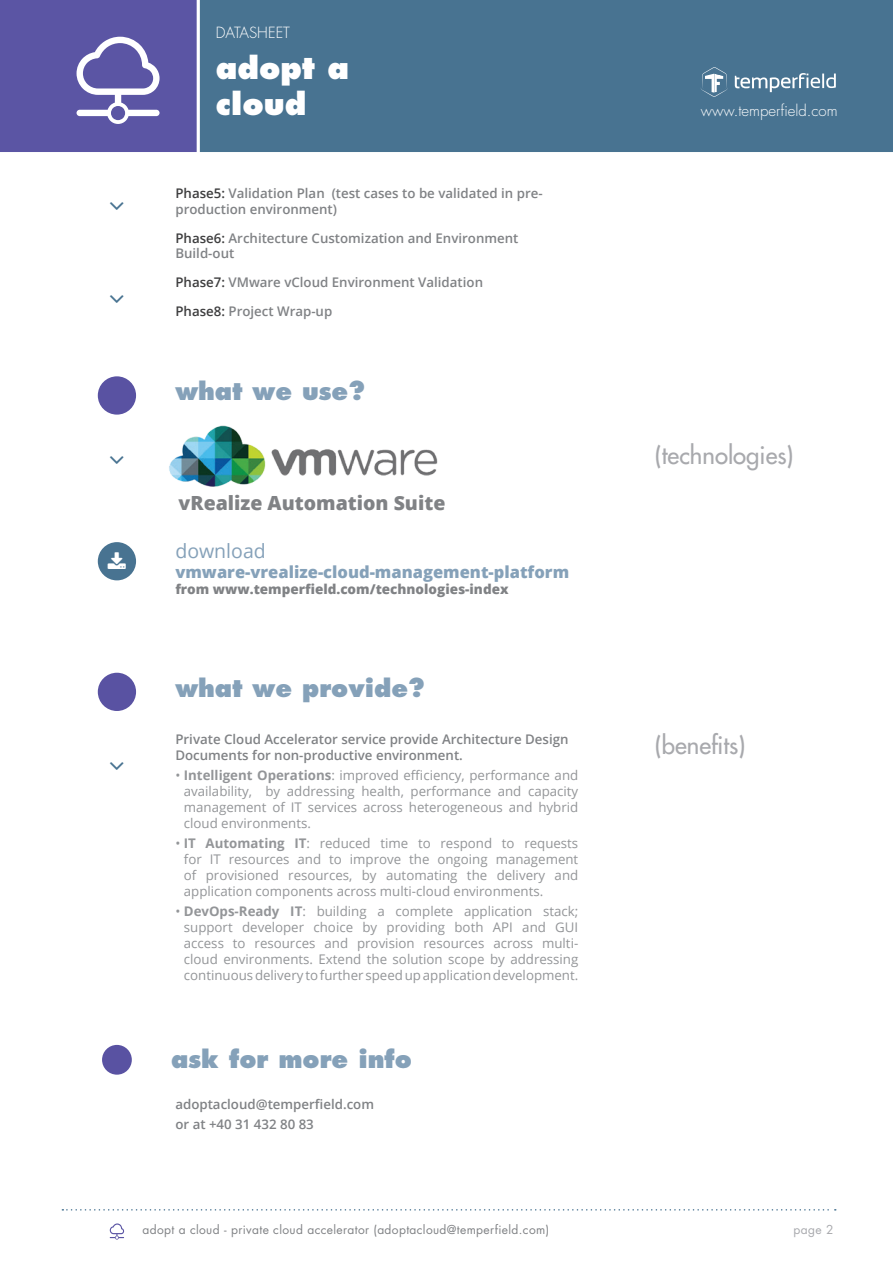
<style>
.page{position:relative;width:893px;height:1263px;background:#fff}
.page>*{position:absolute;margin:0;border:0;box-sizing:border-box;transform-origin:0 0}
.t1{font:800 30px/36px "Futura Std";color:#fff}
.t2{font:800 24px "Futura Std";color:#85a1b9}
.t3{font:500 24px "Futura Std";color:#a8a9ad}
.t4{font:800 19.5px "Open Sans";color:#808285}
.t5{font:19.5px "Open Sans";color:#85a1b9}
.t6{font:800 16.5px "Open Sans";color:#85a1b9}
.t7{font:300 15px "Futura Std";color:#fff}
.t8{font:800 13.5px "Open Sans";color:#808285}
.t9{font:13.35px/15.9px "Open Sans";color:#939598;text-align:justify}
.t10{font:600 13.35px/15.9px "Open Sans";color:#808285}
.t11{font:12px "Futura Std";letter-spacing:.03em;color:#808285}
.t12{font:12px "Futura Std";color:#a8a9ad}
.s1{color:#3e3e3f}
.s2{font-weight:700}
</style>
<div class="page">
<div style="left:200px;top:0;width:693px;height:152px;background:#487391"></div>
<svg style="left:0;top:0;width:197px;height:152px;background:#6560aa"></svg>
<svg style="left:110px;top:1223px;width:14px;height:16px"></svg>
<svg style="left:62px;top:1209px;width:774px;height:1px"></svg>
<svg style="left:735px;top:73px;width:101px;height:19px"></svg>
<svg style="left:701px;top:67px;width:27px;height:30px"></svg>
<div style="left:98px;top:376px;width:38px;height:39px;background:#5952a2;border-radius:50%"></div>
<img style="left:169px;top:425px;width:269px;height:62px">
<div style="left:98px;top:542px;width:38px;height:38px;background:#487391;border-radius:50%"></div>
<div style="left:98px;top:673px;width:38px;height:38px;background:#5952a2;border-radius:50%"></div>
<div style="left:102px;top:1045px;width:30px;height:30px;background:#5952a2;border-radius:50%"></div>
<p class="t7" style="left:216px;top:24px;width:76px">DATASHEET</p>
<h1 class="t1" style="left:216px;top:50px;width:135px">adopt a cloud</h1>
<p class="t10" style="left:175px;top:185px;width:369px"><span class="s1">Phase5:</span> Validation Plan (test cases to be validated in pre&shy;production environment)</p>
<p class="t10" style="left:175px;top:229px;width:345px"><span class="s1">Phase6:</span> Architecture Customization and Environment<br>Build-out</p>
<p class="t10" style="left:175px;top:268px;width:309px;line-height:28.7px"><span class="s1">Phase7:</span> VMware vCloud Environment Validation<br><span class="s1">Phase8:</span> Project Wrap-up</p>
<h2 class="t2" style="left:175px;top:376px;width:191px">what we use?</h2>
<h3 class="t4" style="left:179px;top:488px;width:268px">vRealize Automation Suite</h3>
<h3 class="t5" style="left:175px;top:538px;width:92px">download</h3>
<p class="t6" style="left:175px;top:559px;width:395px">vmware-vrealize-cloud-management-platform</p>
<p class="t8" style="left:175px;top:579px;width:335px">from www.temperfield.com/technologies-index</p>
<h2 class="t2" style="left:175px;top:672px;width:251px">what we provide?</h2>
<p class="t10" style="left:175px;top:731px;width:395px">Private Cloud Accelerator service provide Architecture Design<br>Documents for non-productive environment.</p>
<p class="t9" style="left:184px;top:767px;width:396px;text-indent:-8px">• <span class="s2">Intelligent Operations</span>: improved efficiency, performance and availability, by addressing health, performance and capacity management of IT services across heterogeneous and hybrid cloud environments.</p>
<p class="t9" style="left:184px;top:835px;width:396px;text-indent:-8px">• <span class="s2">IT Automating IT</span>: reduced time to respond to requests for IT resources and to improve the ongoing management of provisioned resources, by automating the delivery and application components across multi-cloud environments.</p>
<p class="t9" style="left:184px;top:903px;width:396px;text-indent:-8px">• <span class="s2">DevOps-Ready IT</span>: building a complete application stack; support developer choice by providing both API and GUI access to resources and provision resources across multi&shy;cloud environments. Extend the solution scope by addressing continuous delivery to further speed up application development.</p>
<h2 class="t2" style="left:171px;top:1043px;width:242px">ask for more info</h2>
<p class="t10" style="left:175px;top:1094px;width:200px;line-height:19.6px">adoptacloud@temperfield.com or at +40 31 432 80 83</p>
<p class="t7" style="left:701px;top:101px;width:138px">www.temperfield.com</p>
<h2 class="t3" style="left:655px;top:440px;width:140px">(technologies)</h2>
<h2 class="t3" style="left:655px;top:730px;width:92px">(benefits)</h2>
<p class="t11" style="left:142px;top:1222px;width:408px">adopt a cloud - private cloud accelerator (adoptacloud@temperfield.com)</p>
<p class="t12" style="left:793px;top:1222px;width:41px">page 2</p>
</div>
